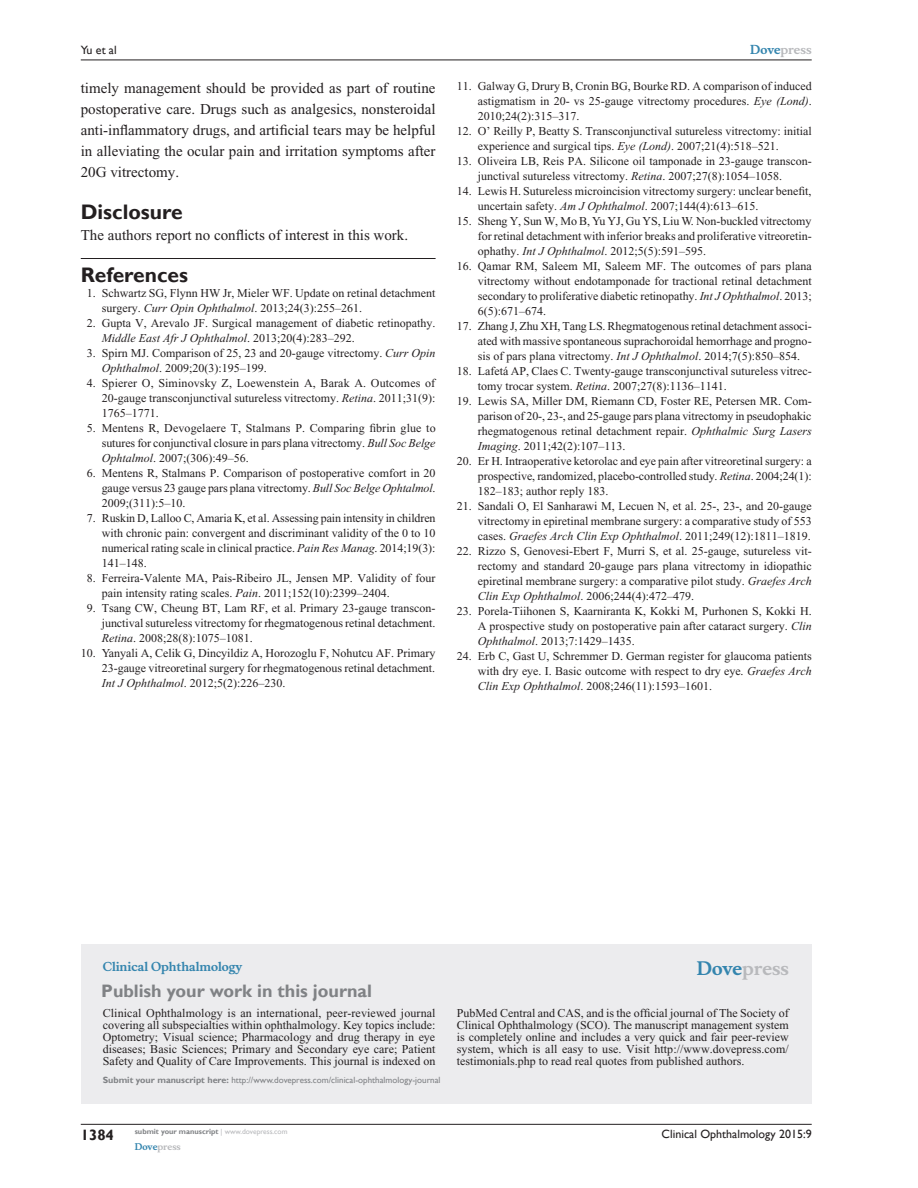
<style>
.page{position:relative;width:918px;height:1188px;background:#fff}
.page>*{position:absolute;margin:0;border:0;box-sizing:border-box;transform-origin:0 0}
.RefH{font:700 21px "Gill Sans";color:#231f20}
.PromBx-H1{font:700 18px "Gill Sans";color:#808285}
.PromBx-Brand{font:700 18px "Musee";color:#b8b9bc}
.TxF{font:15px/21px "Times New Roman";color:#231f20;text-align:justify}
.t1{font:700 15px "Gill Sans";color:#231f20}
.RefNL2{font:12px/15px "Times New Roman";color:#231f20;text-align:justify}
.PromBx-Tx{font:12px/12px "Times New Roman";color:#231f20;text-align:justify}
.t2{font:12px "Gill Sans";color:#231f20}
.PromBx-JrnlName{font:700 12px "Musee";color:#3485ae}
.t3{font:700 12px "Musee";color:#b8b9bc}
.PromBx-SubmitMssWebA{font:9px "Gill Sans";color:#808285}
.t4{font:700 9px "Musee";color:#b8b9bc}
.t5{font:700 7.5px "Gill Sans";color:#808285}
.s1{font-style:italic}
.s2{color:#3485ae}
.s3{font-weight:700}
.s4{font-weight:400;color:#b8b9bc}
</style>
<div class="page">
<div style="left:81px;top:944px;width:731px;height:159px;background:#ececee"></div>
<hr style="left:81px;top:1124px;width:731px;height:1px;background:#231f20">
<hr style="left:81px;top:60px;width:731px;height:1px;background:#231f20">
<hr style="left:81px;top:258px;width:355px;height:1px;background:#231f20">
<p class="t2" style="left:81px;top:43px;width:37px">Yu et al</p>
<p class="TxF" style="left:81px;top:77px;width:356px">timely management should be provided as part of routine postoperative care. Drugs such as analgesics, nonsteroidal anti-inflammatory drugs, and artificial tears may be helpful in alleviating the ocular pain and irritation symptoms after 20G vitrectomy.</p>
<h1 class="RefH" style="left:81px;top:199px;width:103px">Disclosure</h1>
<p class="TxF" style="left:81px;top:224px;width:329px">The authors report no conflicts of interest in this work.</p>
<p class="RefH" style="left:81px;top:262px;width:109px">References</p>
<p class="RefNL2" style="left:102px;top:285px;width:335px;text-indent:-15px">1. Schwartz SG, Flynn HW Jr, Mieler WF. Update on retinal detachment surgery. <span class="s1">Curr Opin Ophthalmol</span>. 2013;24(3):255–261.</p>
<p class="RefNL2" style="left:102px;top:315px;width:335px;text-indent:-15px">2. Gupta V, Arevalo JF. Surgical management of diabetic retinopathy.<br><span class="s1">Middle East Afr J Ophthalmol</span>. 2013;20(4):283–292.</p>
<p class="RefNL2" style="left:102px;top:345px;width:335px;text-indent:-15px">3. Spirn MJ. Comparison of 25, 23 and 20-gauge vitrectomy. <span class="s1">Curr Opin<br>Ophthalmol</span>. 2009;20(3):195–199.</p>
<p class="RefNL2" style="left:102px;top:375px;width:335px;text-indent:-15px">4. Spierer O, Siminovsky Z, Loewenstein A, Barak A. Outcomes of 20-gauge transconjunctival sutureless vitrectomy. <span class="s1">Retina</span>. 2011;31(9):<br>1765–1771.</p>
<p class="RefNL2" style="left:102px;top:420px;width:335px;text-indent:-15px">5. Mentens R, Devogelaere T, Stalmans P. Comparing fibrin glue to sutures for conjunctival closure in pars plana vitrectomy. <span class="s1">Bull Soc Belge Ophtalmol</span>. 2007;(306):49–56.</p>
<p class="RefNL2" style="left:102px;top:465px;width:335px;text-indent:-15px">6. Mentens R, Stalmans P. Comparison of postoperative comfort in 20 gauge versus 23 gauge pars plana vitrectomy. <span class="s1">Bull Soc Belge Ophtalmol</span>.<br>2009;(311):5–10.</p>
<p class="RefNL2" style="left:102px;top:510px;width:335px;text-indent:-15px">7. Ruskin D, Lalloo C, Amaria K, et al. Assessing pain intensity in children with chronic pain: convergent and discriminant validity of the 0 to 10 numerical rating scale in clinical practice. <span class="s1">Pain Res Manag</span>. 2014;19(3):<br>141–148.</p>
<p class="RefNL2" style="left:102px;top:570px;width:335px;text-indent:-15px">8. Ferreira-Valente MA, Pais-Ribeiro JL, Jensen MP. Validity of four pain intensity rating scales. <span class="s1">Pain</span>. 2011;152(10):2399–2404.</p>
<p class="RefNL2" style="left:102px;top:600px;width:335px;text-indent:-15px">9. Tsang CW, Cheung BT, Lam RF, et al. Primary 23-gauge transcon&shy;junctival sutureless vitrectomy for rhegmatogenous retinal detachment.<br><span class="s1">Retina</span>. 2008;28(8):1075–1081.</p>
<p class="RefNL2" style="left:102px;top:645px;width:335px;text-indent:-21px">10. Yanyali A, Celik G, Dincyildiz A, Horozoglu F, Nohutcu AF. Primary 23-gauge vitreoretinal surgery for rhegmatogenous retinal detachment.<br><span class="s1">Int J Ophthalmol</span>. 2012;5(2):226–230.</p>
<p class="t3" style="left:750px;top:43px;width:63px"><span class="s2">Dove</span>press</p>
<p class="RefNL2" style="left:478px;top:79px;width:335px;text-indent:-21px">11. Galway G, Drury B, Cronin BG, Bourke RD. A comparison of induced astigmatism in 20- vs 25-gauge vitrectomy procedures. <span class="s1">Eye (Lond)</span>.<br>2010;24(2):315–317.</p>
<p class="RefNL2" style="left:478px;top:124px;width:335px;text-indent:-21px">12. O’ Reilly P, Beatty S. Transconjunctival sutureless vitrectomy: initial experience and surgical tips. <span class="s1">Eye (Lond)</span>. 2007;21(4):518–521.</p>
<p class="RefNL2" style="left:478px;top:154px;width:335px;text-indent:-21px">13. Oliveira LB, Reis PA. Silicone oil tamponade in 23-gauge transcon&shy;junctival sutureless vitrectomy. <span class="s1">Retina</span>. 2007;27(8):1054–1058.</p>
<p class="RefNL2" style="left:478px;top:184px;width:335px;text-indent:-21px">14. Lewis H. Sutureless microincision vitrectomy surgery: unclear benefit, uncertain safety. <span class="s1">Am J Ophthalmol</span>. 2007;144(4):613–615.</p>
<p class="RefNL2" style="left:478px;top:214px;width:335px;text-indent:-21px">15. Sheng Y, Sun W, Mo B, Yu YJ, Gu YS, Liu W. Non-buckled vitrectomy for retinal detachment with inferior breaks and proliferative vitreoretin&shy;ophathy. <span class="s1">Int J Ophthalmol</span>. 2012;5(5):591–595.</p>
<p class="RefNL2" style="left:478px;top:259px;width:336px;text-indent:-21px">16. Qamar RM, Saleem MI, Saleem MF. The outcomes of pars plana vitrectomy without endotamponade for tractional retinal detachment secondary to proliferative diabetic retinopathy. <span class="s1">Int J Ophthalmol</span>. 2013; 6(5):671–674.</p>
<p class="RefNL2" style="left:478px;top:319px;width:335px;text-indent:-21px">17. Zhang J, Zhu XH, Tang LS. Rhegmatogenous retinal detachment associ&shy;ated with massive spontaneous suprachoroidal hemorrhage and progno&shy;sis of pars plana vitrectomy. <span class="s1">Int J Ophthalmol</span>. 2014;7(5):850–854.</p>
<p class="RefNL2" style="left:478px;top:364px;width:335px;text-indent:-21px">18. Lafetá AP, Claes C. Twenty-gauge transconjunctival sutureless vitrec&shy;tomy trocar system. <span class="s1">Retina</span>. 2007;27(8):1136–1141.</p>
<p class="RefNL2" style="left:478px;top:394px;width:335px;text-indent:-21px">19. Lewis SA, Miller DM, Riemann CD, Foster RE, Petersen MR. Com&shy;parison of 20-, 23-, and 25-gauge pars plana vitrectomy in pseudophakic rhegmatogenous retinal detachment repair. <span class="s1">Ophthalmic Surg Lasers Imaging</span>. 2011;42(2):107–113.</p>
<p class="RefNL2" style="left:478px;top:454px;width:335px;text-indent:-21px">20. Er H. Intraoperative ketorolac and eye pain after vitreoretinal surgery: a prospective, randomized, placebo-controlled study. <span class="s1">Retina</span>. 2004;24(1):<br>182–183; author reply 183.</p>
<p class="RefNL2" style="left:478px;top:499px;width:335px;text-indent:-21px">21. Sandali O, El Sanharawi M, Lecuen N, et al. 25-, 23-, and 20-gauge vitrectomy in epiretinal membrane surgery: a comparative study of 553 cases. <span class="s1">Graefes Arch Clin Exp Ophthalmol</span>. 2011;249(12):1811–1819.</p>
<p class="RefNL2" style="left:478px;top:544px;width:336px;text-indent:-21px">22. Rizzo S, Genovesi-Ebert F, Murri S, et al. 25-gauge, sutureless vit&shy;rectomy and standard 20-gauge pars plana vitrectomy in idiopathic epiretinal membrane surgery: a comparative pilot study. <span class="s1">Graefes Arch Clin Exp Ophthalmol</span>. 2006;244(4):472–479.</p>
<p class="RefNL2" style="left:478px;top:604px;width:335px;text-indent:-21px">23. Porela-Tiihonen S, Kaarniranta K, Kokki M, Purhonen S, Kokki H.<br>A prospective study on postoperative pain after cataract surgery. <span class="s1">Clin Ophthalmol</span>. 2013;7:1429–1435.</p>
<p class="RefNL2" style="left:478px;top:649px;width:335px;text-indent:-21px">24. Erb C, Gast U, Schremmer D. German register for glaucoma patients with dry eye. I. Basic outcome with respect to dry eye. <span class="s1">Graefes Arch Clin Exp Ophthalmol</span>. 2008;246(11):1593–1601.</p>
<p class="PromBx-JrnlName" style="left:103px;top:959px;width:141px">Clinical Ophthalmology</p>
<p class="PromBx-H1" style="left:101px;top:980px;width:272px">Publish your work in this journal</p>
<p class="PromBx-Brand" style="left:697px;top:958px;width:94px"><span class="s2">Dove</span>press</p>
<p class="PromBx-Tx" style="left:103px;top:1007px;width:334px">Clinical Ophthalmology is an international, peer-reviewed journal covering all subspecialties within ophthalmology. Key topics include:<br>Optometry; Visual science; Pharmacology and drug therapy in eye diseases; Basic Sciences; Primary and Secondary eye care; Patient Safety and Quality of Care Improvements. This journal is indexed on</p>
<p class="PromBx-Tx" style="left:457px;top:1007px;width:333px">PubMed Central and CAS, and is the official journal of The Society of Clinical Ophthalmology (SCO). The manuscript management system is completely online and includes a very quick and fair peer-review system, which is all easy to use. Visit http://www.dovepress.com/ testimonials.php to read real quotes from published authors.</p>
<p class="PromBx-SubmitMssWebA" style="left:103px;top:1075px;width:339px"><span class="s3">Submit your manuscript here:</span> http://www.dovepress.com/clinical-ophthalmology-journal</p>
<p class="t1" style="left:81px;top:1126px;width:35px">1384</p>
<p class="t5" style="left:135px;top:1127px;width:154px">submit your manuscript <span class="s4">| www.dovepress.com</span></p>
<p class="t4" style="left:135px;top:1141px;width:48px"><span class="s2">Dove</span>press</p>
<p class="t2" style="left:662px;top:1127px;width:152px">Clinical Ophthalmology 2015:9</p>
</div>
